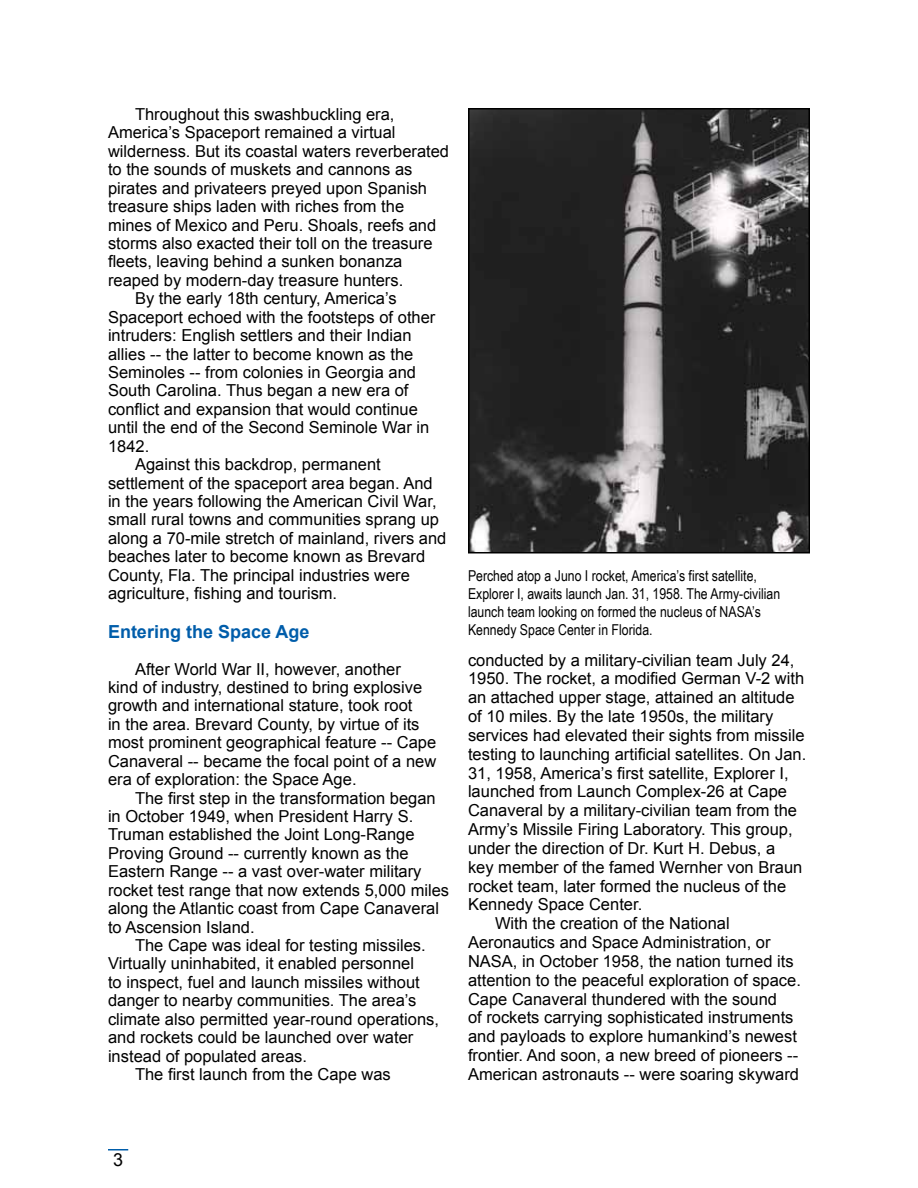
<style>
.page{position:relative;width:918px;height:1188px;background:#fff}
.page>*{position:absolute;margin:0;border:0;box-sizing:border-box;transform-origin:0 0}
.t1{font:700 18px "Arial";color:#005daa}
.t2{font:18px "Arial";color:#000}
.t3{font:16.5px/18.5px "Arial";color:#000}
.t4{font:15px/18px "Arial Narrow";color:#000}
</style>
<div class="page">
<svg style="left:108px;top:1149px;width:20px;height:1px"></svg>
<img style="left:471px;top:111px;width:336px;height:439px">
<div style="left:468px;top:108px;width:342px;height:445px;border:2px solid #000"></div>
<p class="t3" style="left:108px;top:105px;width:343px;text-indent:27px">Throughout this swashbuckling era, America’s Spaceport remained a virtual wilderness. But its coastal waters reverberated to the sounds of muskets and cannons as pirates and privateers preyed upon Spanish treasure ships laden with riches from the mines of Mexico and Peru. Shoals, reefs and storms also exacted their toll on the treasure fleets, leaving behind a sunken bonanza reaped by modern-day treasure hunters.</p>
<p class="t3" style="left:108px;top:289px;width:329px;text-indent:27px">By the early 18th century, America’s Spaceport echoed with the footsteps of other intruders: English settlers and their Indian allies -- the latter to become known as the Seminoles -- from colonies in Georgia and South Carolina. Thus began a new era of conflict and expansion that would continue until the end of the Second Seminole War in 1842.</p>
<p class="t3" style="left:108px;top:455px;width:340px;text-indent:27px">Against this backdrop, permanent settlement of the spaceport area began. And in the years following the American Civil War, small rural towns and communities sprang up along a 70-mile stretch of mainland, rivers and beaches later to become known as Brevard County, Fla. The principal industries were agriculture, fishing and tourism.</p>
<p class="t1" style="left:108px;top:620px;width:203px">Entering the Space Age</p>
<p class="t3" style="left:108px;top:660px;width:330px;text-indent:27px">After World War II, however, another<br>kind of industry, destined to bring explosive growth and international stature, took root<br>in the area. Brevard County, by virtue of its most prominent geographical feature -- Cape Canaveral -- became the focal point of a new era of exploration: the Space Age.</p>
<p class="t3" style="left:108px;top:789px;width:343px;text-indent:27px">The first step in the transformation began in October 1949, when President Harry S.<br>Truman established the Joint Long-Range Proving Ground -- currently known as the Eastern Range -- a vast over-water military rocket test range that now extends 5,000 miles along the Atlantic coast from Cape Canaveral to Ascension Island.</p>
<p class="t3" style="left:108px;top:936px;width:333px;text-indent:27px">The Cape was ideal for testing missiles.<br>Virtually uninhabited, it enabled personnel<br>to inspect, fuel and launch missiles without danger to nearby communities. The area’s climate also permitted year-round operations, and rockets could be launched over water instead of populated areas.</p>
<p class="t3" style="left:135px;top:1065px;width:257px">The first launch from the Cape was</p>
<p class="t4" style="left:468px;top:567px;width:314px">Perched atop a Juno I rocket, America’s first satellite, Explorer I, awaits launch Jan. 31, 1958. The Army-civilian launch team looking on formed the nucleus of NASA’s Kennedy Space Center in Florida.</p>
<p class="t3" style="left:468px;top:650px;width:340px;line-height:18.9px">conducted by a military-civilian team July 24, 1950. The rocket, a modified German V-2 with an attached upper stage, attained an altitude of 10 miles. By the late 1950s, the military services had elevated their sights from missile testing to launching artificial satellites. On Jan.<br>31, 1958, America’s first satellite, Explorer I, launched from Launch Complex-26 at Cape Canaveral by a military-civilian team from the Army’s Missile Firing Laboratory. This group, under the direction of Dr. Kurt H. Debus, a<br>key member of the famed Wernher von Braun rocket team, later formed the nucleus of the Kennedy Space Center.</p>
<p class="t3" style="left:468px;top:914px;width:334px;line-height:18.9px;text-indent:27px">With the creation of the National Aeronautics and Space Administration, or NASA, in October 1958, the nation turned its attention to the peaceful exploration of space.<br>Cape Canaveral thundered with the sound<br>of rockets carrying sophisticated instruments and payloads to explore humankind’s newest frontier. And soon, a new breed of pioneers -- American astronauts -- were soaring skyward</p>
<p class="t2" style="left:113px;top:1148px;width:12px">3</p>
</div>
